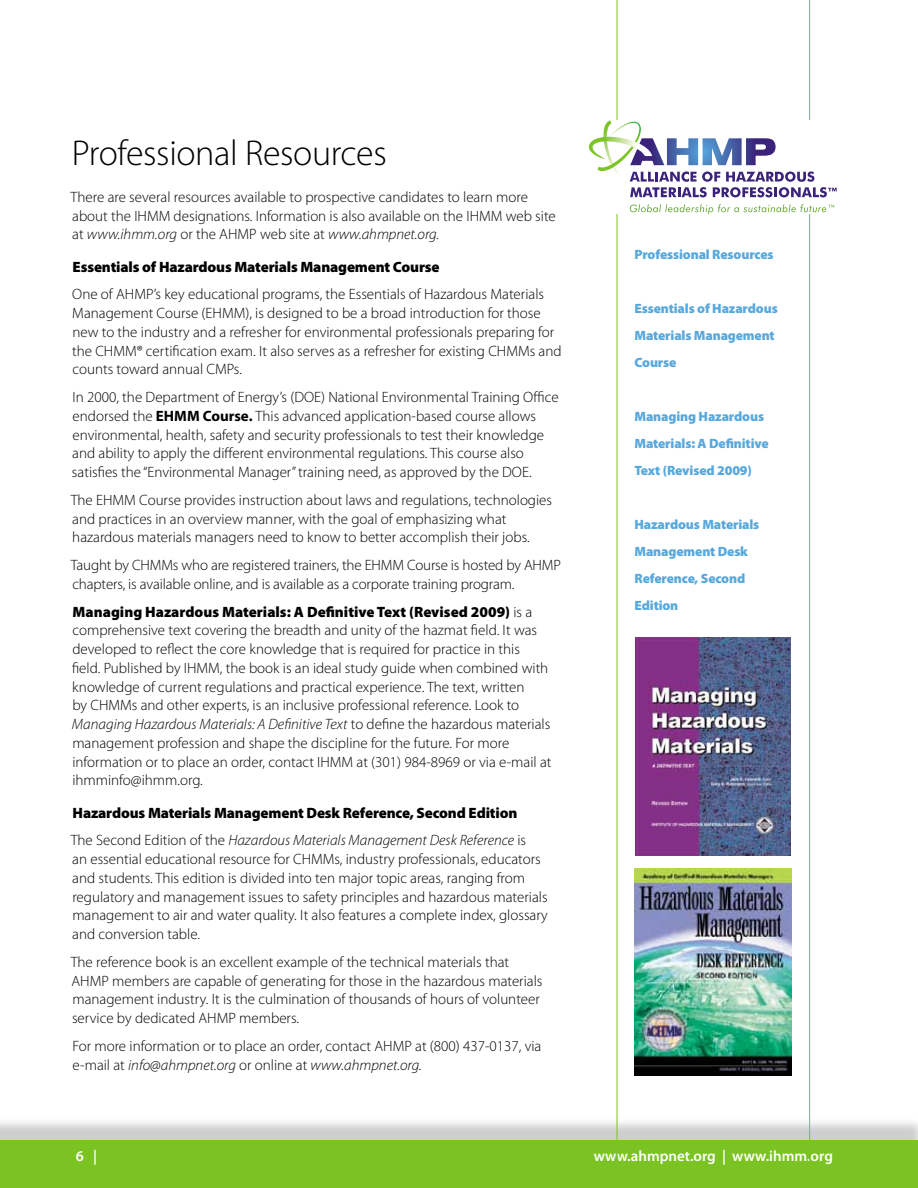
<style>
.page{position:relative;width:918px;height:1188px;background:#fff}
.page>*{position:absolute;margin:0;border:0;box-sizing:border-box;transform-origin:0 0}
.t1{font:300 36px "Myriad Pro";letter-spacing:-.01em;color:#000}
.t2{font:300 15px/18.8px "Myriad Pro";color:#000}
.t3{font:900 15px/27.8px "Myriad Pro";letter-spacing:-.01em;color:#000}
.t4{font:600 15px "Myriad Pro";color:#fff}
.t5{font:900 13.5px/27px "Myriad Pro";letter-spacing:-.01em;color:#57a8dd}
.s1{font-style:italic}
.s2{font-weight:700}
.s3{font-weight:900}
.s4{font-weight:300}
.s5{font-weight:300;font-style:italic}
</style>
<div class="page">
<div style="left:0;top:1117px;width:918px;height:71px;background:#000;opacity:.2"></div>
<div style="left:0;top:1140px;width:918px;height:48px;background:#7ac322"></div>
<img style="left:617px;top:0;width:193px;height:1140px">
<div style="left:589px;top:120px;width:248px;height:94px;background:#fff"></div>
<svg style="left:630px;top:204px;width:204px;height:10px"></svg>
<svg style="left:589px;top:120px;width:248px;height:77px"></svg>
<h1 class="t1" style="left:72px;top:133px;width:316px">Professional Resources</h1>
<p class="t2" style="left:71px;top:188px;width:487px">There are several resources available to prospective candidates to learn more about the IHMM designations. Information is also available on the IHMM web site at <span class="s1">www.ihmm.org</span> or the AHMP web site at <span class="s1">www.ahmpnet.org.</span></p>
<p class="t3" style="left:73px;top:253px;width:369px">Essentials of Hazardous Materials Management Course</p>
<p class="t2" style="left:72px;top:285px;width:491px">One of AHMP’s key educational programs, the Essentials of Hazardous Materials Management Course (EHMM), is designed to be a broad introduction for those new to the industry and a refresher for environmental professionals preparing for the CHMM® certification exam. It also serves as a refresher for existing CHMMs and counts toward annual CMPs.</p>
<p class="t2" style="left:72px;top:388px;width:488px">In 2000, the Department of Energy’s (DOE) National Environmental Training Office endorsed the <span class="s2">EHMM Course.</span> This advanced application-based course allows environmental, health, safety and security professionals to test their knowledge and ability to apply the different environmental regulations. This course also satisfies the “Environmental Manager” training need, as approved by the DOE.</p>
<p class="t2" style="left:71px;top:491px;width:483px">The EHMM Course provides instruction about laws and regulations, technologies and practices in an overview manner, with the goal of emphasizing what hazardous materials managers need to know to better accomplish their jobs.</p>
<p class="t2" style="left:71px;top:556px;width:492px">Taught by CHMMs who are registered trainers, the EHMM Course is hosted by AHMP chapters, is available online, and is available as a corporate training program.</p>
<p class="t2" style="left:72px;top:602px;width:481px"><span class="s3">Managing Hazardous Materials: A Defi nitive Text (Revised 2009)</span> is a comprehensive text covering the breadth and unity of the hazmat field. It was developed to reflect the core knowledge that is required for practice in this field. Published by IHMM, the book is an ideal study guide when combined with knowledge of current regulations and practical experience. The text, written<br>by CHMMs and other experts, is an inclusive professional reference. Look to <span class="s1">Managing Hazardous Materials: A Definitive Text</span> to define the hazardous materials management profession and shape the discipline for the future. For more information or to place an order, contact IHMM at (301) 984-8969 or via e-mail at ihmminfo@ihmm.org.</p>
<p class="t3" style="left:71px;top:799px;width:457px">Hazardous Materials Management Desk Reference, Second Edition<br><span class="s4">The Second Edition of the</span> <span class="s5">Hazardous Materials Management Desk Reference</span> <span class="s4">is</span></p>
<p class="t2" style="left:72px;top:850px;width:477px">an essential educational resource for CHMMs, industry professionals, educators and students. This edition is divided into ten major topic areas, ranging from regulatory and management issues to safety principles and hazardous materials management to air and water quality. It also features a complete index, glossary and conversion table.</p>
<p class="t2" style="left:71px;top:953px;width:473px">The reference book is an excellent example of the technical materials that AHMP members are capable of generating for those in the hazardous materials management industry. It is the culmination of thousands of hours of volunteer service by dedicated AHMP members.</p>
<p class="t2" style="left:72px;top:1037px;width:471px">For more information or to place an order, contact AHMP at (800) 437-0137, via e-mail at <span class="s1">info@ahmpnet.org</span> or online at <span class="s1">www.ahmpnet.org.</span></p>
<p class="t5" style="left:634px;top:241px;width:141px">Professional Resources</p>
<p class="t5" style="left:634px;top:295px;width:145px">Essentials of Hazardous<br>Materials Management<br>Course</p>
<p class="t5" style="left:634px;top:403px;width:136px">Managing Hazardous<br>Materials: A Defi nitive<br>Text (Revised 2009)</p>
<p class="t5" style="left:634px;top:511px;width:126px">Hazardous Materials<br>Management Desk<br>Reference, Second<br>Edition</p>
<p class="t4" style="left:76px;top:1147px;width:23px">6 |</p>
<p class="t4" style="left:594px;top:1147px;width:241px">www.ahmpnet.org | www.ihmm.org</p>
</div>
